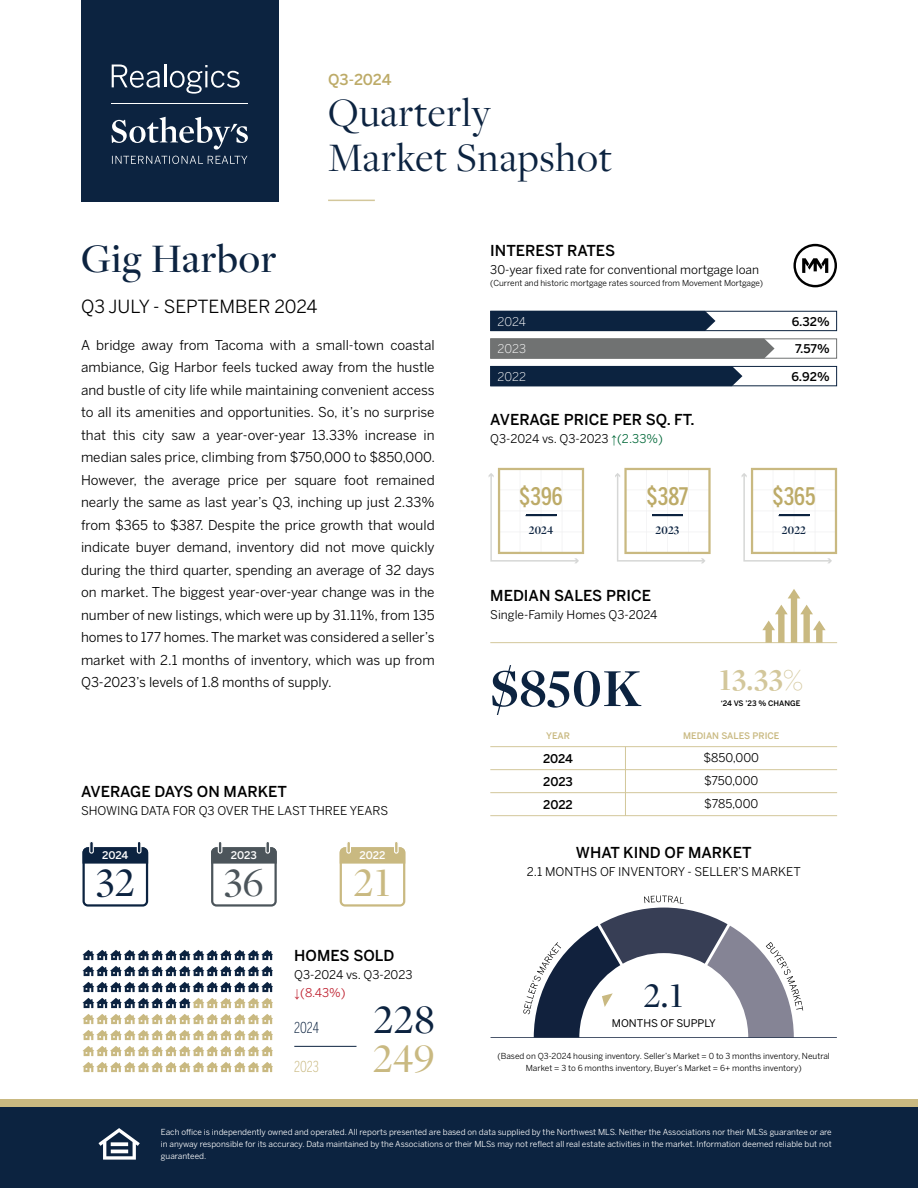
<style>
.page{position:relative;width:918px;height:1188px;background:#fff}
.page>*{position:absolute;margin:0;border:0;box-sizing:border-box;transform-origin:0 0}
.t1{font:700 55.5px "Freight Disp Pro";color:#0c2340}
.t2{font:42px/45px "Freight Disp Pro";letter-spacing:.02em;color:#0c2340}
.t3{font:500 42px "Freight Disp Pro";letter-spacing:.02em;color:#0c2340}
.t4{font:500 42px "Freight Disp Pro";color:#c9b981}
.t5{font:500 42px "Freight Disp Pro";color:#4c555b}
.t6{font:500 36px "Freight Disp Pro";color:#0c2340}
.t7{font:700 31.5px "Freight Disp Pro";color:#d3c79b}
.t8{font:500 24px "Benton Sans Comp";color:#bdab68}
.t9{font:18px "Benton Sans";color:#000}
.t10{font:500 15px "Benton Sans";color:#000}
.t11{font:500 15px "Benton Sans";letter-spacing:-.01em;color:#bdab68}
.t12{font:300 15px "Benton Sans Comp";color:#0c2340}
.t13{font:300 15px "Benton Sans Comp";color:#c9b981}
.t14{font:13.5px/22.5px "Benton Sans";color:#000;text-align:justify}
.t15{font:12px/18px "Benton Sans";color:#000}
.t16{font:500 12px "Benton Sans";letter-spacing:-.01em;color:#000}
.t17{font:700 12px "Freight Disp Pro";letter-spacing:.02em;color:#0c2340}
.t18{font:300 12px "Benton Sans";letter-spacing:-.01em;color:#fff}
.t19{font:10.5px "Benton Sans";color:#000}
.t20{font:500 10.5px "Benton Sans";letter-spacing:-.01em;color:#fff}
.t21{font:500 9px "Benton Sans";color:#c9b981}
.t22{font:8.25px/12px "Benton Sans";color:#fff;text-align:justify}
.t23{font:8.25px/12px "Benton Sans";color:#000;text-align:center}
.t24{font:500 7.5px "Benton Sans";color:#000}
.s1{font-family:"Times New Roman";font-weight:700;color:#be1e2d}
.s2{color:#be1e2d}
.s3{font-family:"Times New Roman";font-weight:700;color:#006838}
.s4{color:#006838}
</style>
<div class="page">
<hr style="left:328px;top:200px;width:47px;height:1px;background:#d3c79b">
<div style="left:81px;top:0;width:197px;height:201px;background:#0c2340"></div>
<hr style="left:111px;top:103px;width:137px;height:1px;background:#fff">
<svg style="left:112px;top:117px;width:136px;height:33px"></svg>
<svg style="left:112px;top:156px;width:135px;height:8px"></svg>
<svg style="left:112px;top:65px;width:48px;height:23px"></svg>
<hr style="left:164px;top:65px;width:2px;height:22px;background:#fff">
<svg style="left:170px;top:65px;width:70px;height:29px"></svg>
<svg style="left:489px;top:468px;width:95px;height:95px"></svg>
<svg style="left:615px;top:468px;width:96px;height:95px"></svg>
<svg style="left:742px;top:468px;width:95px;height:95px"></svg>
<hr style="left:526px;top:515px;width:31px;height:1px;background:#0c2340">
<hr style="left:652px;top:515px;width:31px;height:1px;background:#0c2340">
<hr style="left:779px;top:515px;width:31px;height:1px;background:#0c2340">
<hr style="left:490px;top:642px;width:347px;height:1px;background:#d3c79b">
<svg style="left:762px;top:589px;width:64px;height:54px"></svg>
<hr style="left:490px;top:746px;width:347px;height:1px;background:#d3c79b">
<hr style="left:625px;top:747px;width:1px;height:69px;background:#d3c79b">
<hr style="left:490px;top:769px;width:347px;height:1px;background:#d3c79b">
<hr style="left:490px;top:792px;width:347px;height:1px;background:#d3c79b">
<hr style="left:490px;top:815px;width:347px;height:1px;background:#d3c79b">
<hr style="left:490px;top:1037px;width:347px;height:1px;background:#11213d">
<div style="left:0;top:1107px;width:918px;height:81px;background:#0c2340"></div>
<div style="left:0;top:1100px;width:918px;height:7px;background:#c9b981"></div>
<svg style="left:98px;top:1128px;width:42px;height:32px"></svg>
<hr style="left:294px;top:1046px;width:63px;height:1px;background:#0c2340">
<svg style="left:83px;top:842px;width:65px;height:65px"></svg>
<svg style="left:211px;top:842px;width:66px;height:65px"></svg>
<svg style="left:340px;top:842px;width:65px;height:65px"></svg>
<svg style="left:793px;top:244px;width:44px;height:43px"></svg>
<div style="left:490px;top:311px;width:347px;height:20px;border:1px solid #0c2340"></div>
<div style="left:490px;top:338px;width:347px;height:21px;border:1px solid #707272"></div>
<div style="left:490px;top:366px;width:347px;height:20px;border:1px solid #0c2340"></div>
<div style="left:490px;top:311px;width:226px;height:20px;background:#0c2340"></div>
<svg style="left:490px;top:338px;width:285px;height:21px;background:#747676"></svg>
<div style="left:490px;top:366px;width:252px;height:20px;background:#0c2340"></div>
<svg style="left:83px;top:950px;width:190px;height:10px"></svg>
<svg style="left:83px;top:966px;width:190px;height:10px"></svg>
<svg style="left:83px;top:982px;width:190px;height:10px"></svg>
<svg style="left:83px;top:998px;width:190px;height:10px"></svg>
<svg style="left:83px;top:1014px;width:190px;height:10px"></svg>
<svg style="left:83px;top:1030px;width:190px;height:10px"></svg>
<svg style="left:83px;top:1046px;width:190px;height:10px"></svg>
<svg style="left:83px;top:1062px;width:190px;height:10px"></svg>
<svg style="left:523px;top:896px;width:280px;height:142px"></svg>
<p class="t11" style="left:328px;top:70px;width:65px">Q3-2024</p>
<h2 class="t3" style="left:81px;top:231px;width:197px">Gig Harbor</h2>
<h2 class="t2" style="left:328px;top:89px;width:286px">Quarterly<br>Market Snapshot</h2>
<p class="t10" style="left:490px;top:241px;width:126px">INTEREST RATES</p>
<p class="t15" style="left:490px;top:260px;width:270px">30-year fixed rate for conventional mortgage loan</p>
<p class="t23" style="left:490px;top:277px;width:274px">(Current and historic mortgage rates sourced from Movement Mortgage)</p>
<h3 class="t9" style="left:81px;top:296px;width:238px">Q3 JULY - SEPTEMBER 2024</h3>
<p class="t14" style="left:81px;top:334px;width:356px">A bridge away from Tacoma with a small-town coastal ambiance, Gig Harbor feels tucked away from the hustle and bustle of city life while maintaining convenient access to all its amenities and opportunities. So, it’s no surprise that this city saw a year-over-year 13.33% increase in median sales price, climbing from $750,000 to $850,000.<br>However, the average price per square foot remained nearly the same as last year’s Q3, inching up just 2.33% from $365 to $387. Despite the price growth that would indicate buyer demand, inventory did not move quickly during the third quarter, spending an average of 32 days on market. The biggest year-over-year change was in the number of new listings, which were up by 31.11%, from 135 homes to 177 homes. The market was considered a seller’s market with 2.1 months of inventory, which was up from Q3-2023’s levels of 1.8 months of supply.</p>
<p class="t10" style="left:81px;top:782px;width:208px">AVERAGE DAYS ON MARKET</p>
<p class="t15" style="left:81px;top:802px;width:309px">SHOWING DATA FOR Q3 OVER THE LAST THREE YEARS</p>
<p class="t20" style="left:102px;top:848px;width:28px">2024</p>
<p class="t20" style="left:231px;top:848px;width:27px">2023</p>
<p class="t20" style="left:360px;top:848px;width:27px">2022</p>
<h2 class="t3" style="left:96px;top:855px;width:40px">32</h2>
<h2 class="t5" style="left:224px;top:855px;width:41px">36</h2>
<h2 class="t4" style="left:354px;top:855px;width:39px">21</h2>
<p class="t10" style="left:294px;top:946px;width:102px">HOMES SOLD</p>
<p class="t15" style="left:294px;top:966px;width:120px">Q3-2024 vs. Q3-2023 <span class="s1">↓</span><span class="s2">(8.43%)</span></p>
<p class="t12" style="left:294px;top:1019px;width:26px">2024</p>
<p class="t13" style="left:294px;top:1058px;width:26px">2023</p>
<h2 class="t3" style="left:374px;top:992px;width:62px">228</h2>
<h2 class="t4" style="left:373px;top:1031px;width:63px">249</h2>
<p class="t18" style="left:498px;top:314px;width:30px">2024</p>
<p class="t18" style="left:498px;top:342px;width:30px">2023</p>
<p class="t18" style="left:498px;top:369px;width:30px">2022</p>
<p class="t10" style="left:490px;top:410px;width:206px">AVERAGE PRICE PER SQ. FT.</p>
<p class="t15" style="left:490px;top:430px;width:174px">Q3-2024 vs. Q3-2023 <span class="s3">↑</span><span class="s4">(2.33%)</span></p>
<p class="t16" style="left:792px;top:314px;width:39px">6.32%</p>
<p class="t16" style="left:795px;top:341px;width:36px">7.57%</p>
<p class="t16" style="left:792px;top:369px;width:40px">6.92%</p>
<h3 class="t8" style="left:519px;top:483px;width:45px">$396</h3>
<h3 class="t8" style="left:647px;top:483px;width:43px">$387</h3>
<h3 class="t8" style="left:772px;top:483px;width:45px">$365</h3>
<p class="t17" style="left:529px;top:522px;width:26px">2024</p>
<p class="t17" style="left:656px;top:522px;width:25px">2023</p>
<p class="t17" style="left:782px;top:522px;width:26px">2022</p>
<p class="t10" style="left:490px;top:587px;width:162px">MEDIAN SALES PRICE</p>
<p class="t15" style="left:490px;top:606px;width:169px">Single-Family Homes Q3-2024</p>
<h1 class="t1" style="left:490px;top:652px;width:152px">$850K</h1>
<h3 class="t7" style="left:719px;top:659px;width:85px">13.33%</h3>
<p class="t24" style="left:721px;top:699px;width:81px">‘24 VS ’23 % CHANGE</p>
<p class="t21" style="left:546px;top:730px;width:26px">YEAR</p>
<p class="t21" style="left:683px;top:730px;width:98px">MEDIAN SALES PRICE</p>
<p class="t16" style="left:543px;top:751px;width:31px">2024</p>
<p class="t15" style="left:703px;top:749px;width:57px">$850,000</p>
<p class="t16" style="left:543px;top:774px;width:31px">2023</p>
<p class="t15" style="left:704px;top:772px;width:56px">$750,000</p>
<p class="t16" style="left:543px;top:797px;width:31px">2022</p>
<p class="t15" style="left:704px;top:794px;width:56px">$785,000</p>
<p class="t10" style="left:576px;top:844px;width:177px">WHAT KIND OF MARKET</p>
<p class="t15" style="left:527px;top:863px;width:275px">2.1 MONTHS OF INVENTORY - SELLER’S MARKET</p>
<h3 class="t6" style="left:644px;top:972px;width:41px">2.1</h3>
<p class="t19" style="left:612px;top:1017px;width:106px">MONTHS OF SUPPLY</p>
<p class="t23" style="left:497px;top:1050px;width:334px">(Based on Q3-2024 housing inventory. Seller’s Market = 0 to 3 months inventory, Neutral<br>Market = 3 to 6 months inventory, Buyer’s Market = 6+ months inventory)</p>
<p class="t22" style="left:161px;top:1126px;width:672px">Each office is independently owned and operated. All reports presented are based on data supplied by the Northwest MLS. Neither the Associations nor their MLSs guarantee or are in anyway responsible for its accuracy. Data maintained by the Associations or their MLSs may not reflect all real estate activities in the market. Information deemed reliable but not guaranteed.</p>
</div>
